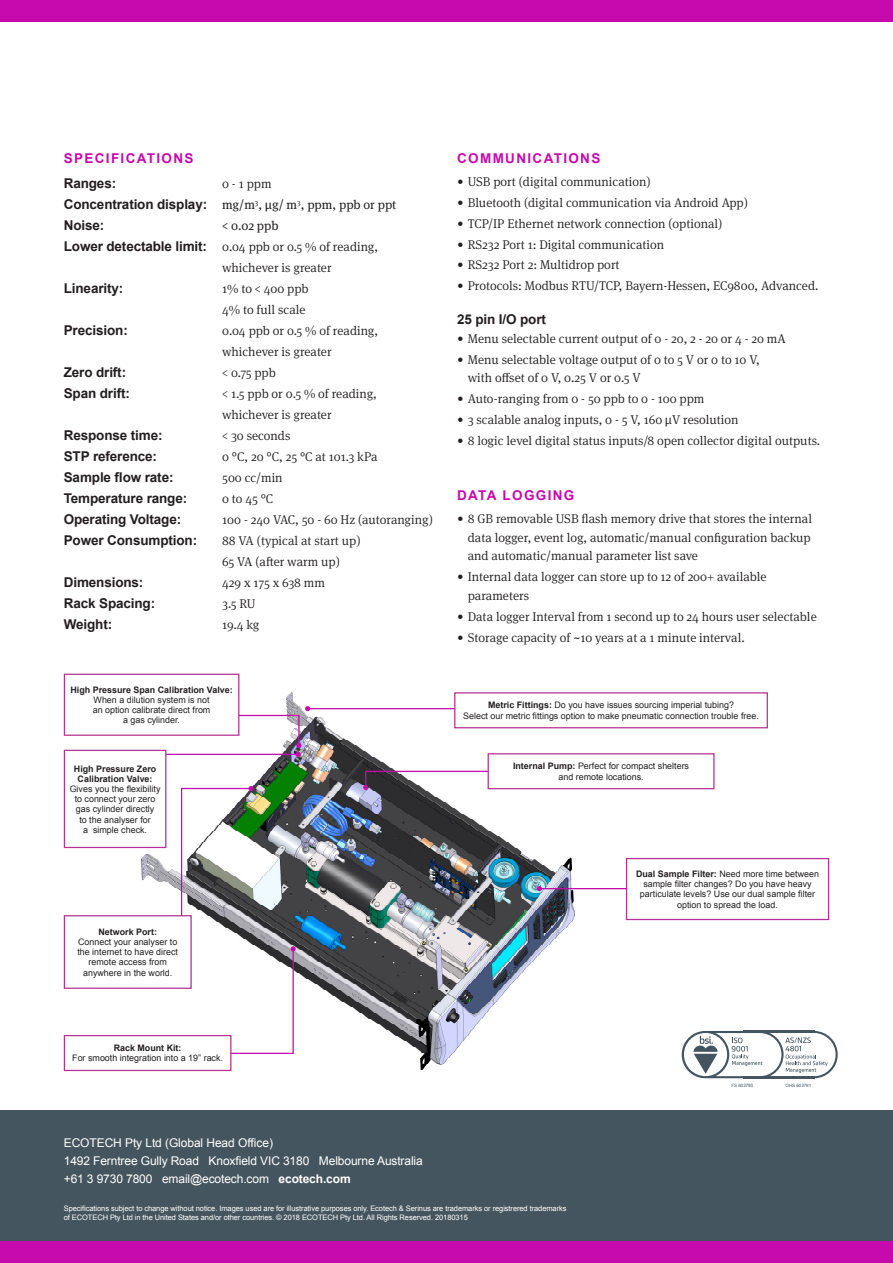
<style>
.page{position:relative;width:893px;height:1263px;background:#fff}
.page>*{position:absolute;margin:0;border:0;box-sizing:border-box;transform-origin:0 0}
.Black_subheading-rev{font:700 13.5px/21px "Arial";letter-spacing:-.01em;color:#231f20}
.Cap-sub-heading{font:700 13.5px "Arial";letter-spacing:.1em;color:#c70aab}
.Main_content__specs{font:300 12.75px/18.8px "Meta Serif Pro";color:#231f20}
.Actual-specs-content{font:300 12.75px/21px "Meta Serif Pro";color:#231f20}
.Actual-specs-content-2{font:12.75px "Meta Serif Pro";color:#231f20}
.t1{font:12px/18px "Arial";letter-spacing:-.01em;color:#fff}
.Gotham_heading{font:8.85px/10.2px "Arial";color:#231f20;text-align:center}
.t2{font:7.5px/9px "Arial";letter-spacing:-.01em;color:#fff}
.t3{font:4.5px "Arial";letter-spacing:-.01em;color:#45555f}
.s1{font-weight:700}
</style>
<div class="page">
<div style="left:0;top:1110px;width:893px;height:134px;background:#45555f"></div>
<div style="left:0;top:0;width:893px;height:21px;background:#c70aab"></div>
<div style="left:0;top:1242px;width:893px;height:21px;background:#c70aab"></div>
<img style="left:129px;top:690px;width:473px;height:382px">
<hr style="left:308px;top:708px;width:152px;height:1px;background:#c70aab">
<div style="left:64px;top:674px;width:175px;height:61px;background:#fff"></div>
<div style="left:64px;top:674px;width:175px;height:62px;border:1px solid #b63394"></div>
<div style="left:626px;top:858px;width:203px;height:62px;border:1px solid #b63394"></div>
<svg style="left:107px;top:706px;width:203px;height:229px"></svg>
<svg style="left:197px;top:946px;width:99px;height:109px"></svg>
<svg style="left:363px;top:770px;width:142px;height:20px"></svg>
<hr style="left:539px;top:888px;width:87px;height:1px;background:#c70aab">
<svg style="left:537px;top:886px;width:5px;height:5px"></svg>
<div style="left:455px;top:693px;width:312px;height:35px;background:#fff"></div>
<div style="left:454px;top:692px;width:314px;height:36px;border:1px solid #b63394"></div>
<div style="left:488px;top:754px;width:226px;height:35px;background:#fff"></div>
<div style="left:488px;top:753px;width:227px;height:36px;border:1px solid #b63394"></div>
<div style="left:64px;top:1035px;width:167px;height:35px;background:#fff"></div>
<div style="left:64px;top:1035px;width:167px;height:36px;border:1px solid #b63394"></div>
<div style="left:64px;top:750px;width:102px;height:97px;background:#fff"></div>
<div style="left:64px;top:750px;width:102px;height:98px;border:1px solid #b63394"></div>
<div style="left:64px;top:916px;width:127px;height:72px;background:#fff"></div>
<div style="left:64px;top:915px;width:128px;height:74px;border:1px solid #b63394"></div>
<svg style="left:682px;top:1031px;width:156px;height:47px"></svg>
<p class="Cap-sub-heading" style="left:64px;top:149px;width:131px">SPECIFICATIONS</p>
<p class="Black_subheading-rev" style="left:64px;top:173px;width:54px">Ranges:</p>
<p class="Black_subheading-rev" style="left:64px;top:194px;width:145px">Concentration display:</p>
<p class="Black_subheading-rev" style="left:64px;top:215px;width:42px">Noise:</p>
<p class="Black_subheading-rev" style="left:64px;top:236px;width:145px">Lower detectable limit:</p>
<p class="Black_subheading-rev" style="left:64px;top:278px;width:61px">Linearity:</p>
<p class="Black_subheading-rev" style="left:64px;top:320px;width:66px">Precision:</p>
<p class="Black_subheading-rev" style="left:64px;top:362px;width:64px">Zero drift:</p>
<p class="Black_subheading-rev" style="left:64px;top:383px;width:68px">Span drift:</p>
<p class="Black_subheading-rev" style="left:64px;top:425px;width:100px">Response time:</p>
<p class="Black_subheading-rev" style="left:64px;top:446px;width:95px">STP reference:</p>
<p class="Black_subheading-rev" style="left:64px;top:467px;width:111px">Sample flow rate:</p>
<p class="Black_subheading-rev" style="left:64px;top:488px;width:125px">Temperature range:</p>
<p class="Black_subheading-rev" style="left:64px;top:509px;width:119px">Operating Voltage:</p>
<p class="Black_subheading-rev" style="left:64px;top:530px;width:135px">Power Consumption:</p>
<p class="Black_subheading-rev" style="left:64px;top:572px;width:93px">Dimensions:<br>Rack Spacing:<br>Weight:</p>
<p class="Actual-specs-content" style="left:222px;top:172px;width:51px">0 - 1 ppm</p>
<p class="Actual-specs-content-2" style="left:222px;top:195px;width:176px">mg/m<sup>3</sup>, μg/ m<sup>3</sup>, ppm, ppb or ppt</p>
<p class="Actual-specs-content-2" style="left:222px;top:216px;width:58px">&lt; 0.02 ppb</p>
<p class="Actual-specs-content" style="left:222px;top:235px;width:157px">0.04 ppb or 0.5 % of reading, whichever is greater</p>
<p class="Actual-specs-content" style="left:222px;top:277px;width:88px">1% to &lt; 400 ppb</p>
<p class="Actual-specs-content" style="left:222px;top:298px;width:85px">4% to full scale</p>
<p class="Actual-specs-content" style="left:222px;top:319px;width:157px">0.04 ppb or 0.5 % of reading, whichever is greater</p>
<p class="Actual-specs-content" style="left:222px;top:361px;width:55px">&lt; 0.75 ppb</p>
<p class="Actual-specs-content" style="left:222px;top:382px;width:156px">&lt; 1.5 ppb or 0.5 % of reading,</p>
<p class="Actual-specs-content" style="left:222px;top:403px;width:111px">whichever is greater</p>
<p class="Actual-specs-content" style="left:222px;top:424px;width:70px">&lt; 30 seconds</p>
<p class="Actual-specs-content" style="left:222px;top:445px;width:157px">0 °C, 20 °C, 25 °C at 101.3 kPa</p>
<p class="Actual-specs-content" style="left:222px;top:466px;width:62px">500 cc/min</p>
<p class="Actual-specs-content" style="left:222px;top:487px;width:53px">0 to 45 °C</p>
<p class="Actual-specs-content" style="left:222px;top:508px;width:212px">100 - 240 VAC, 50 - 60 Hz (autoranging)</p>
<p class="Actual-specs-content" style="left:222px;top:529px;width:140px">88 VA (typical at start up)</p>
<p class="Actual-specs-content" style="left:222px;top:550px;width:119px">65 VA (after warm up)</p>
<p class="Actual-specs-content" style="left:222px;top:571px;width:104px">429 x 175 x 638 mm</p>
<p class="Actual-specs-content" style="left:222px;top:592px;width:35px">3.5 RU</p>
<p class="Actual-specs-content" style="left:222px;top:613px;width:39px">19.4 kg</p>
<p class="Gotham_heading" style="left:71px;top:684px;width:164px"><span class="s1">High Pressure Span Calibration Valve:<br></span>When a dilution system is not<br>an option calibrate direct from<br>a gas cylinder.</p>
<p class="Gotham_heading" style="left:70px;top:763px;width:92px"><span class="s1">High Pressure Zero<br>Calibration Valve:<br></span>Gives you the flexibility to connect your zero gas cylinder directly<br>to the analyser for<br>a simple check.</p>
<p class="Gotham_heading" style="left:77px;top:927px;width:102px"><span class="s1">Network Port:<br></span>Connect your analyser to the internet to have direct remote access from anywhere in the world.</p>
<p class="Cap-sub-heading" style="left:457px;top:149px;width:145px">COMMUNICATIONS</p>
<p class="Main_content__specs" style="left:457px;top:172px;width:195px">• USB port (digital communication)</p>
<p class="Main_content__specs" style="left:457px;top:192px;width:292px">• Bluetooth (digital communication via Android App)</p>
<p class="Main_content__specs" style="left:457px;top:213px;width:267px">• TCP/IP Ethernet network connection (optional)</p>
<p class="Main_content__specs" style="left:457px;top:234px;width:209px">• RS232 Port 1: Digital communication</p>
<p class="Main_content__specs" style="left:457px;top:255px;width:164px">• RS232 Port 2: Multidrop port</p>
<p class="Main_content__specs" style="left:457px;top:276px;width:363px">• Protocols: Modbus RTU/TCP, Bayern-Hessen, EC9800, Advanced.</p>
<p class="Black_subheading-rev" style="left:457px;top:309px;width:90px">25 pin I/O port</p>
<p class="Main_content__specs" style="left:457px;top:328px;width:330px">• Menu selectable current output of 0 - 20, 2 - 20 or 4 - 20 mA</p>
<p class="Main_content__specs" style="left:468px;top:349px;width:294px;text-indent:-11px">• Menu selectable voltage output of 0 to 5 V or 0 to 10 V, with offset of 0 V, 0.25 V or 0.5 V</p>
<p class="Main_content__specs" style="left:457px;top:389px;width:249px">• Auto-ranging from 0 - 50 ppb to 0 - 100 ppm</p>
<p class="Main_content__specs" style="left:457px;top:410px;width:283px">• 3 scalable analog inputs, 0 - 5 V, 160 μV resolution</p>
<p class="Main_content__specs" style="left:457px;top:431px;width:365px">• 8 logic level digital status inputs/8 open collector digital outputs.</p>
<p class="Cap-sub-heading" style="left:457px;top:486px;width:119px">DATA LOGGING</p>
<p class="Main_content__specs" style="left:468px;top:508px;width:346px;text-align:justify;text-indent:-11px">• 8 GB removable USB flash memory drive that stores the internal data logger, event log, automatic/manual configuration backup and automatic/manual parameter list save</p>
<p class="Main_content__specs" style="left:468px;top:567px;width:300px;text-indent:-11px">• Internal data logger can store up to 12 of 200+ available parameters</p>
<p class="Main_content__specs" style="left:457px;top:606px;width:361px">• Data logger Interval from 1 second up to 24 hours user selectable</p>
<p class="Main_content__specs" style="left:457px;top:627px;width:289px">• Storage capacity of ~10 years at a 1 minute interval.</p>
<p class="Gotham_heading" style="left:463px;top:700px;width:297px"><span class="s1">Metric Fittings:</span> Do you have issues sourcing imperial tubing?<br>Select our metric fittings option to make pneumatic connection trouble free.</p>
<p class="Gotham_heading" style="left:513px;top:761px;width:178px"><span class="s1">Internal Pump:</span> Perfect for compact shelters and remote locations.</p>
<p class="Gotham_heading" style="left:636px;top:869px;width:185px"><span class="s1">Dual Sample Filter:</span> Need more time between sample filter changes? Do you have heavy particulate levels? Use our dual sample filter option to spread the load.</p>
<p class="Gotham_heading" style="left:72px;top:1043px;width:152px"><span class="s1">Rack Mount Kit:<br></span>For smooth integration into a 19” rack.</p>
<p class="t1" style="left:64px;top:1133px;width:361px">ECOTECH Pty Ltd (Global Head Office)<br>1492 Ferntree Gully Road Knoxfield VIC 3180 Melbourne Australia +61 3 9730 7800 email@ecotech.com <span class="s1">ecotech.com</span></p>
<p class="t3" style="left:732px;top:1082px;width:23px">FS 603790</p>
<p class="t3" style="left:786px;top:1082px;width:27px">OHS 603791</p>
<p class="t2" style="left:64px;top:1203px;width:504px">Specifications subject to change without notice. Images used are for illustrative purposes only. Ecotech &amp; Serinus are trademarks or registrered trademarks of ECOTECH Pty Ltd in the United States and/or other countries. © 2018 ECOTECH Pty Ltd. All Rights Reserved. 20180315</p>
</div>
